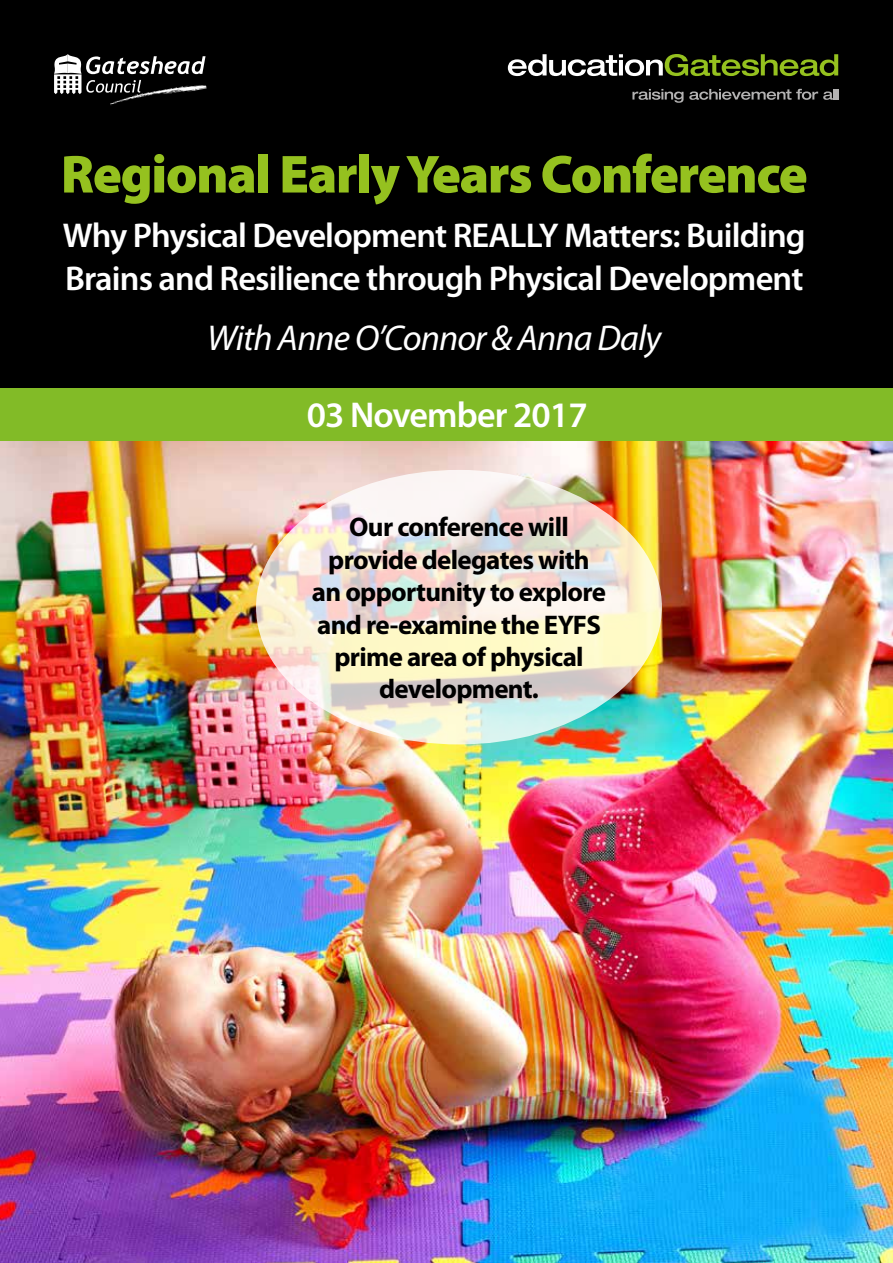
<style>
.page{position:relative;width:893px;height:1263px;background:#fff}
.page>*{position:absolute;margin:0;border:0;box-sizing:border-box;transform-origin:0 0}
.t1{font:900 54px "Myriad Pro";letter-spacing:-.025em;color:#95c11f}
.t2{font:italic 36px "Myriad Pro";letter-spacing:-.025em;color:#fff}
.t3{font:600 36px "Myriad Pro";letter-spacing:-.025em;color:#fff}
.t4{font:600 34.5px/43.2px "Myriad Pro";letter-spacing:-.025em;color:#fff}
.t5{font:700 27px/32.4px "Myriad Pro";letter-spacing:-.025em;color:#000;text-align:center}
</style>
<div class="page">
<img style="left:0;top:441px;width:893px;height:822px">
<div style="left:0;top:0;width:893px;height:399px;background:#000"></div>
<svg style="left:508px;top:54px;width:330px;height:22px"></svg>
<svg style="left:632px;top:89px;width:51px;height:14px"></svg>
<svg style="left:689px;top:89px;width:150px;height:11px"></svg>
<svg style="left:54px;top:54px;width:152px;height:40px"></svg>
<img style="left:104px;top:82px;width:103px;height:23px">
<div style="left:0;top:388px;width:893px;height:53px;background:#82bb27"></div>
<svg style="left:256px;top:470px;width:406px;height:274px;background:#efe8d7"></svg>
<h1 class="t1" style="left:61px;top:144px;width:748px">Regional Early Years Conference</h1>
<p class="t4" style="left:63px;top:214px;width:744px">Why Physical Development REALLY Matters: Building<br>Brains and Resilience through Physical Development</p>
<h2 class="t2" style="left:207px;top:319px;width:456px">With Anne O’Connor &amp; Anna Daly</h2>
<h2 class="t3" style="left:307px;top:395px;width:282px">03 November 2017</h2>
<p class="t5" style="left:312px;top:511px;width:296px">Our conference will provide delegates with an opportunity to explore and re-examine the EYFS prime area of physical development.</p>
</div>
